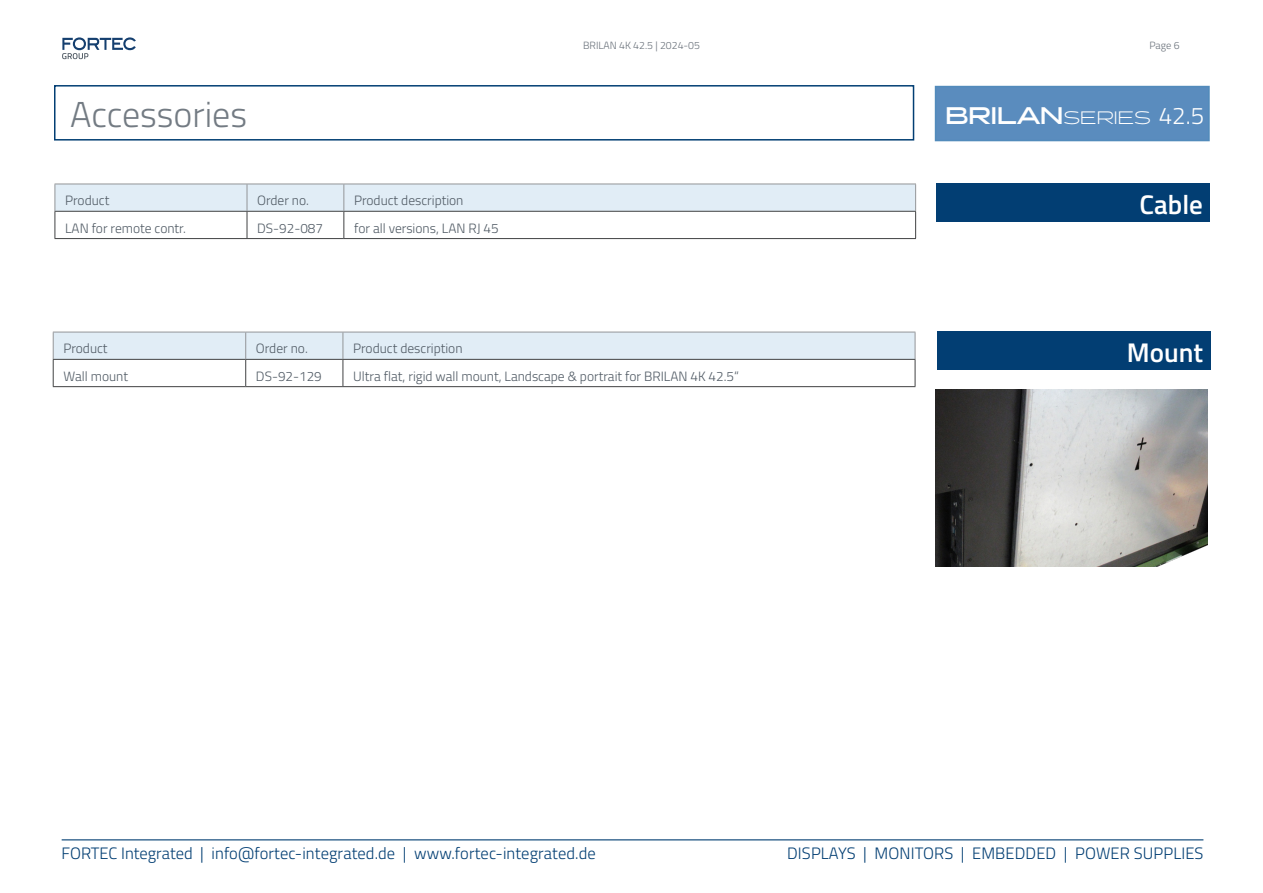
<style>
.page{position:relative;width:1263px;height:893px;background:#fff}
.page>*{position:absolute;margin:0;border:0;box-sizing:border-box;transform-origin:0 0}
.t1{font:300 36px "Titillium Web";color:#737b83}
.t2{font:600 27px "Titillium Web";color:#fff}
.t3{font:700 24px "Halogen";color:#fff}
.t4{font:300 16.5px "Titillium Web";letter-spacing:.005em;color:#023e73}
.Tabelle_Datenblatt{font:300 13.5px "Titillium Web";color:#505a64}
.t5{font:300 10.5px "Titillium Web";color:#69717a}
.s1{font-weight:300;font-size:18px}
.s2{font-family:"Titillium Web";font-weight:300}
</style>
<div class="page">
<svg style="left:62px;top:37px;width:74px;height:22px"></svg>
<hr style="left:62px;top:839px;width:1141px;height:2px;background:#023e73">
<div style="left:935px;top:86px;width:275px;height:55px;background:#5a8cbe"></div>
<div style="left:54px;top:85px;width:860px;height:56px;border:2px solid #023e73"></div>
<div style="left:937px;top:184px;width:273px;height:38px;background:#023e73"></div>
<div style="left:937px;top:331px;width:273px;height:38px;background:#023e73"></div>
<hr style="left:55px;top:238px;width:192px;height:1px;background:#414243">
<hr style="left:247px;top:238px;width:97px;height:1px;background:#414243">
<hr style="left:344px;top:238px;width:572px;height:1px;background:#414243">
<svg style="left:55px;top:184px;width:861px;height:54px"></svg>
<hr style="left:53px;top:386px;width:193px;height:1px;background:#414243">
<hr style="left:246px;top:386px;width:97px;height:1px;background:#414243">
<hr style="left:343px;top:386px;width:572px;height:1px;background:#414243">
<svg style="left:53px;top:332px;width:863px;height:54px"></svg>
<img style="left:935px;top:389px;width:273px;height:178px">
<p class="t5" style="left:583px;top:38px;width:118px">BRILAN 4K 42.5 | 2024-05</p>
<p class="t5" style="left:1149px;top:38px;width:32px">Page 6</p>
<p class="t1" style="left:70px;top:89px;width:178px">Accessories</p>
<p class="t3" style="left:945px;top:101px;width:260px">BRILAN<span class="s1">SERIES</span> <span class="s2">42.5</span></p>
<p class="Tabelle_Datenblatt" style="left:65px;top:191px;width:46px">Product</p>
<p class="Tabelle_Datenblatt" style="left:257px;top:191px;width:53px">Order no.</p>
<p class="Tabelle_Datenblatt" style="left:354px;top:191px;width:111px">Product description</p>
<p class="Tabelle_Datenblatt" style="left:65px;top:218px;width:122px">LAN for remote contr.</p>
<p class="Tabelle_Datenblatt" style="left:257px;top:218px;width:67px">DS-92-087</p>
<p class="Tabelle_Datenblatt" style="left:354px;top:218px;width:146px">for all versions, LAN RJ 45</p>
<p class="Tabelle_Datenblatt" style="left:63px;top:339px;width:46px">Product</p>
<p class="Tabelle_Datenblatt" style="left:256px;top:339px;width:53px">Order no.</p>
<p class="Tabelle_Datenblatt" style="left:353px;top:339px;width:111px">Product description</p>
<p class="Tabelle_Datenblatt" style="left:63px;top:366px;width:66px">Wall mount</p>
<p class="Tabelle_Datenblatt" style="left:256px;top:366px;width:67px">DS-92-129</p>
<p class="Tabelle_Datenblatt" style="left:353px;top:366px;width:387px">Ultra flat, rigid wall mount, Landscape &amp; portrait for BRILAN 4K 42.5“</p>
<p class="t2" style="left:1139px;top:184px;width:65px">Cable</p>
<p class="t2" style="left:1127px;top:332px;width:78px">Mount</p>
<p class="t4" style="left:62px;top:841px;width:536px">FORTEC Integrated | info@fortec-integrated.de | www.fortec-integrated.de</p>
<p class="t4" style="left:787px;top:841px;width:418px">DISPLAYS | MONITORS | EMBEDDED | POWER SUPPLIES</p>
</div>
